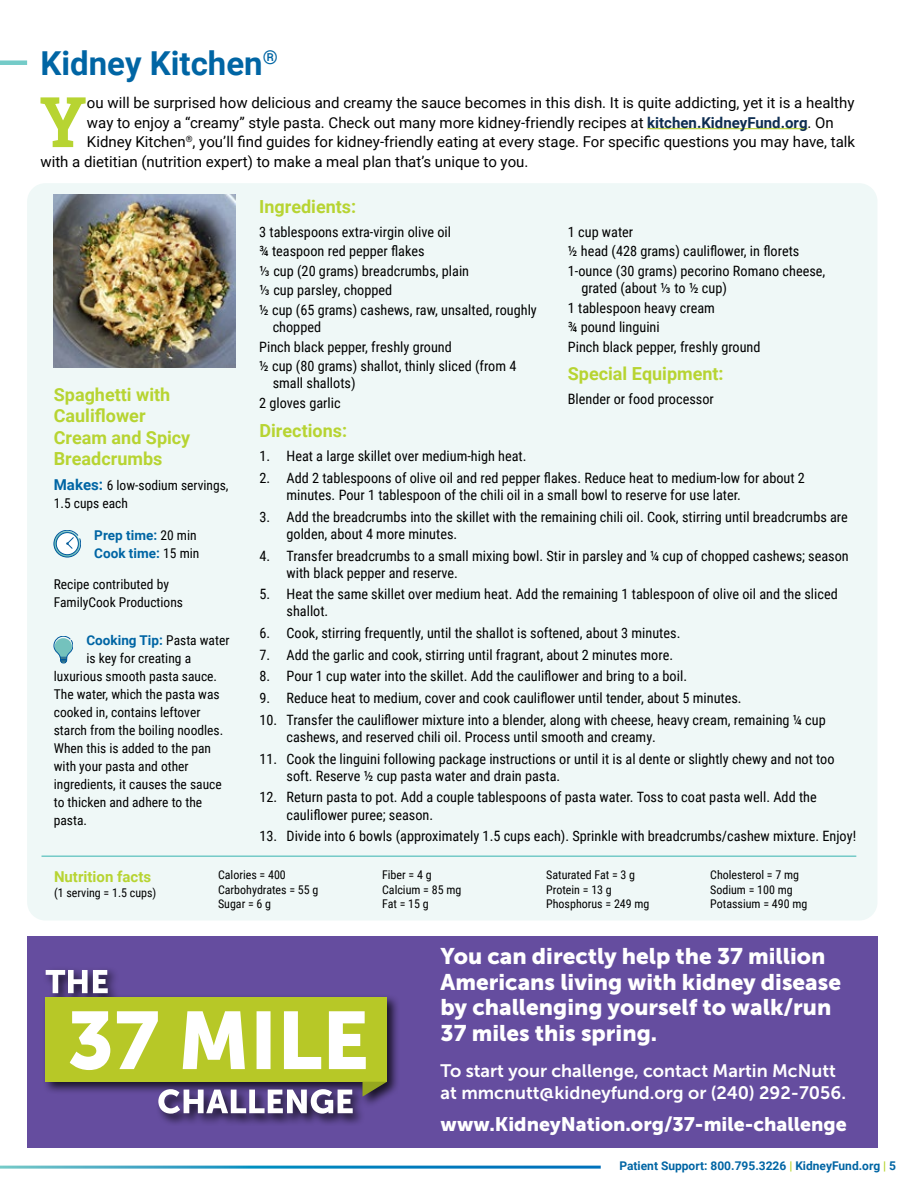
<style>
.page{position:relative;width:918px;height:1188px;background:#fff}
.page>*{position:absolute;margin:0;border:0;box-sizing:border-box;transform-origin:0 0}
.t1{font:700 69.9px "Roboto Slab";color:#b7d432}
.t2{font:700 33px "Roboto";color:#0065a4}
.t3{font:22.5px/25.5px "Museo Sans 900";color:#fff}
.t4{font:19.5px "Museo Sans 900";color:#fff}
.t5{font:700 18px/21.6px "Roboto";color:#b7d432}
.t6{font:18px/22.5px "Museo Sans 700";color:#fff}
.t7{font:15px "Roboto";color:#000}
.t8{font:700 15px "Roboto";color:#b7d432}
.t9{font:14.25px/19.5px "Roboto Condensed";color:#000}
.t10{font:13.5px/18px "Roboto Condensed";color:#000}
.t11{font:700 13.5px/18px "Roboto";color:#0065a4}
.t12{font:12px/14.4px "Roboto Condensed";color:#000}
.t13{font:700 12px "Roboto";color:#0065a4}
.s1{font-weight:700;color:#0e2d50}
.s2{font-family:"Roboto";font-weight:700;font-size:15px;color:#0065a4}
.s3{font-family:"Roboto Condensed";font-weight:400;color:#000}
.s4{color:#b7d432}
</style>
<div class="page">
<div style="left:27px;top:936px;width:851px;height:212px;background:#654d9f"></div>
<div style="left:42px;top:966px;width:358px;height:160px;background:#000;opacity:.75"></div>
<svg style="left:46px;top:970px;width:62px;height:23px"></svg>
<div style="left:46px;top:997px;width:341px;height:85px;background:#b7c827"></div>
<svg style="left:363px;top:1082px;width:24px;height:15px"></svg>
<svg style="left:70px;top:1011px;width:296px;height:59px"></svg>
<svg style="left:158px;top:1089px;width:195px;height:25px;background:#a199b6"></svg>
<div style="left:27px;top:183px;width:850px;height:738px;background:#eff8f7;border-radius:18px"></div>
<div style="left:0;top:60px;width:27px;height:5px;background:#74cbc8"></div>
<img style="left:54px;top:194px;width:181px;height:173px">
<svg style="left:54px;top:530px;width:27px;height:27px"></svg>
<hr style="left:647px;top:128px;width:161px;height:1px;background:#b7d432">
<svg style="left:54px;top:636px;width:19px;height:27px"></svg>
<hr style="left:42px;top:855px;width:814px;height:2px;background:#74cbc8">
<h2 class="t2" style="left:40px;top:40px;width:239px">Kidney Kitchen<sup>®</sup></h2>
<h1 class="t1" style="left:39px;top:74px;width:49px">Y</h1>
<p class="t7" style="left:87px;top:92px;width:769px">ou will be surprised how delicious and creamy the sauce becomes in this dish. It is quite addicting, yet it is a healthy</p>
<p class="t7" style="left:87px;top:112px;width:748px">way to enjoy a “creamy” style pasta. Check out many more kidney-friendly recipes at <span class="s1">kitchen.KidneyFund.org</span>. On</p>
<p class="t7" style="left:87px;top:131px;width:770px">Kidney Kitchen<sup>®</sup>, you’ll find guides for kidney-friendly eating at every stage. For specific questions you may have, talk</p>
<p class="t7" style="left:41px;top:151px;width:489px">with a dietitian (nutrition expert) to make a meal plan that’s unique to you.</p>
<p class="t5" style="left:54px;top:383px;width:138px">Spaghetti with<br>Cauliflower<br>Cream and Spicy<br>Breadcrumbs</p>
<p class="t10" style="left:54px;top:476px;width:176px"><span class="s2">Makes:</span> 6 low-sodium servings,<br>1.5 cups each</p>
<p class="t11" style="left:94px;top:525px;width:107px">Prep time: <span class="s3">20 min<br></span>Cook time: <span class="s3">15 min</span></p>
<p class="t10" style="left:54px;top:575px;width:131px">Recipe contributed by<br>FamilyCook Productions</p>
<p class="t11" style="left:86px;top:631px;width:145px">Cooking Tip: <span class="s3">Pasta water</span></p>
<p class="t10" style="left:54px;top:649px;width:171px;text-indent:33px">is key for creating a luxurious smooth pasta sauce.<br>The water, which the pasta was cooked in, contains leftover starch from the boiling noodles.<br>When this is added to the pan with your pasta and other ingredients, it causes the sauce to thicken and adhere to the pasta.</p>
<p class="t5" style="left:259px;top:195px;width:99px">Ingredients:</p>
<p class="t9" style="left:259px;top:222px;width:279px">3 tablespoons extra-virgin olive oil<br>¾ teaspoon red pepper flakes<br>⅓ cup (20 grams) breadcrumbs, plain<br>⅓ cup parsley, chopped<br>½ cup (65 grams) cashews, raw, unsalted, roughly</p>
<p class="t9" style="left:259px;top:317px;width:259px;text-indent:13px">chopped<br>Pinch black pepper, freshly ground<br>½ cup (80 grams) shallot, thinly sliced (from 4</p>
<p class="t9" style="left:259px;top:373px;width:98px;text-indent:13px">small shallots)<br>2 gloves garlic</p>
<p class="t9" style="left:568px;top:222px;width:259px">1 cup water<br>½ head (428 grams) cauliflower, in florets<br>1-ounce (30 grams) pecorino Romano cheese,</p>
<p class="t9" style="left:568px;top:278px;width:194px;text-indent:13px">grated (about ⅓ to ½ cup)<br>1 tablespoon heavy cream<br>¾ pound linguini<br>Pinch black pepper, freshly ground</p>
<p class="t5" style="left:568px;top:362px;width:157px">Special Equipment:</p>
<p class="t9" style="left:568px;top:388px;width:147px">Blender or food processor</p>
<p class="t5" style="left:260px;top:420px;width:89px">Directions:</p>
<p class="t9" style="left:260px;top:446px;width:269px">1. Heat a large skillet over medium-high heat.</p>
<p class="t9" style="left:287px;top:469px;width:520px;line-height:17.1px;text-indent:-27px">2. Add 2 tablespoons of olive oil and red pepper flakes. Reduce heat to medium-low for about 2 minutes. Pour 1 tablespoon of the chili oil in a small bowl to reserve for use later.</p>
<p class="t9" style="left:287px;top:508px;width:563px;line-height:17.1px;text-indent:-27px">3. Add the breadcrumbs into the skillet with the remaining chili oil. Cook, stirring until breadcrumbs are golden, about 4 more minutes.</p>
<p class="t9" style="left:287px;top:546px;width:564px;line-height:17.1px;text-indent:-27px">4. Transfer breadcrumbs to a small mixing bowl. Stir in parsley and ¼ cup of chopped cashews; season with black pepper and reserve.</p>
<p class="t9" style="left:287px;top:585px;width:553px;line-height:17.1px;text-indent:-27px">5. Heat the same skillet over medium heat. Add the remaining 1 tablespoon of olive oil and the sliced shallot.</p>
<p class="t9" style="left:260px;top:623px;width:422px">6. Cook, stirring frequently, until the shallot is softened, about 3 minutes.</p>
<p class="t9" style="left:260px;top:644px;width:415px">7. Add the garlic and cook, stirring until fragrant, about 2 minutes more.</p>
<p class="t9" style="left:260px;top:666px;width:429px">8. Pour 1 cup water into the skillet. Add the cauliflower and bring to a boil.</p>
<p class="t9" style="left:260px;top:688px;width:484px">9. Reduce heat to medium, cover and cook cauliflower until tender, about 5 minutes.</p>
<p class="t9" style="left:287px;top:711px;width:541px;line-height:17.1px;text-indent:-27px">10. Transfer the cauliflower mixture into a blender, along with cheese, heavy cream, remaining ¼ cup cashews, and reserved chili oil. Process until smooth and creamy.</p>
<p class="t9" style="left:287px;top:750px;width:550px;line-height:17.1px;text-indent:-27px">11. Cook the linguini following package instructions or until it is al dente or slightly chewy and not too soft. Reserve ½ cup pasta water and drain pasta.</p>
<p class="t9" style="left:287px;top:788px;width:532px;line-height:17.1px;text-indent:-27px">12. Return pasta to pot. Add a couple tablespoons of pasta water. Toss to coat pasta well. Add the cauliflower puree; season.</p>
<p class="t9" style="left:260px;top:826px;width:598px">13. Divide into 6 bowls (approximately 1.5 cups each). Sprinkle with breadcrumbs/cashew mixture. Enjoy!</p>
<p class="t8" style="left:54px;top:867px;width:99px">Nutrition facts</p>
<p class="t12" style="left:54px;top:885px;width:104px">(1 serving = 1.5 cups)</p>
<p class="t12" style="left:218px;top:867px;width:102px">Calories = 400<br>Carbohydrates = 55 g<br>Sugar = 6 g</p>
<p class="t12" style="left:382px;top:867px;width:81px">Fiber = 4 g<br>Calcium = 85 mg<br>Fat = 15 g</p>
<p class="t12" style="left:546px;top:867px;width:105px">Saturated Fat = 3 g<br>Protein = 13 g<br>Phosphorus = 249 mg</p>
<p class="t12" style="left:710px;top:867px;width:99px">Cholesterol = 7 mg<br>Sodium = 100 mg<br>Potassium = 490 mg</p>
<h3 class="t3" style="left:441px;top:944px;width:402px">You can directly help the 37 million<br>Americans living with kidney disease by challenging yourself to walk/run<br>37 miles this spring.</h3>
<p class="t6" style="left:441px;top:1059px;width:407px">To start your challenge, contact Martin McNutt at mmcnutt@kidneyfund.org or (240) 292-7056.</p>
<h3 class="t4" style="left:441px;top:1114px;width:408px">www.KidneyNation.org/37-mile-challenge</h3>
<p class="t13" style="left:619px;top:1158px;width:278px">Patient Support: 800.795.3226 <span class="s4">|</span> KidneyFund.org <span class="s4">|</span> 5</p>
</div>
